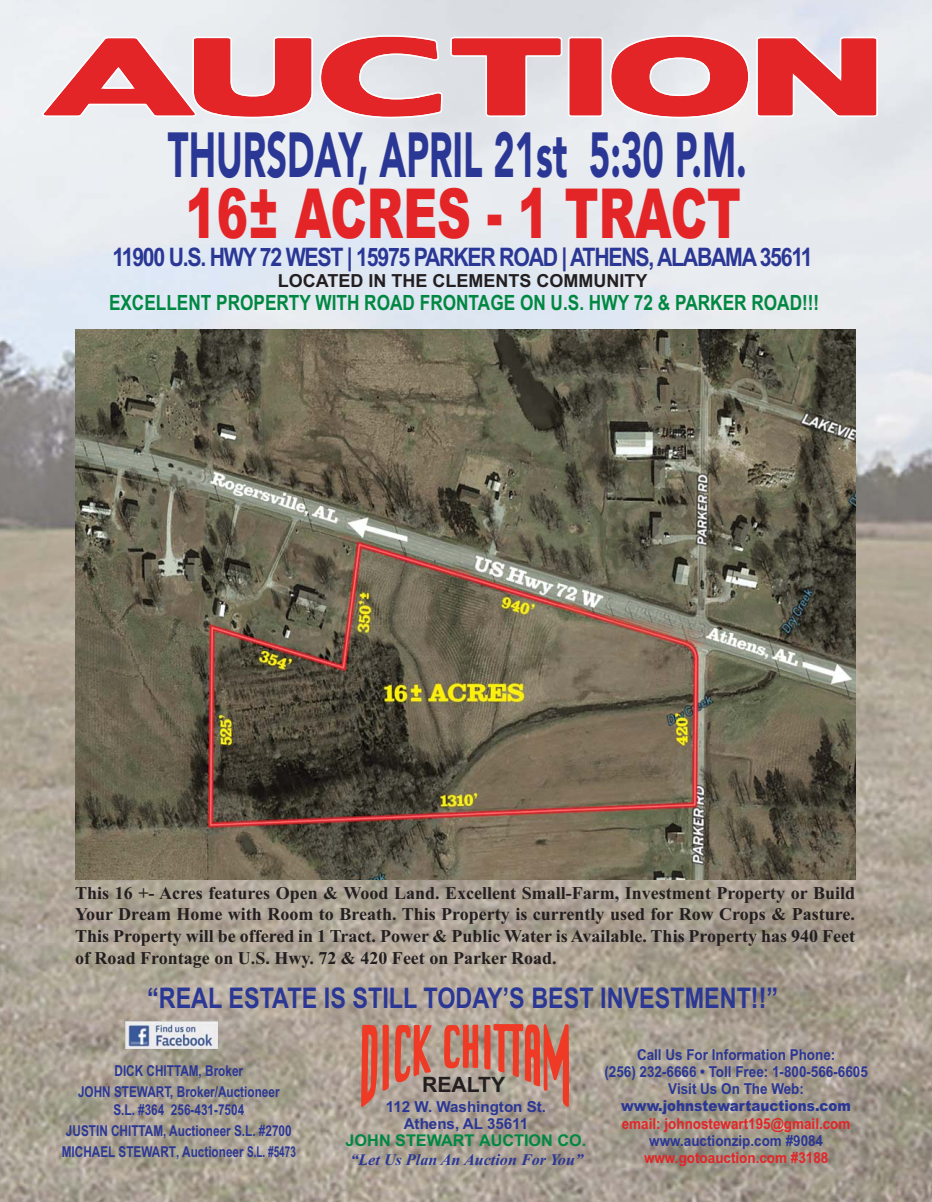
<style>
.page{position:relative;width:932px;height:1202px;background:#fff}
.page>*{position:absolute;margin:0;border:0;box-sizing:border-box;transform-origin:0 0}
.t1{font:900 69px "Arial";color:#e32528;scale:.68 1}
.t2{font:900 63px "Avenir";color:#2b3795;scale:.57 1}
.t3{font:700 28.5px "Arial Narrow";color:#2b3795}
.t4{font:700 25.5px "Arial";letter-spacing:-.06em;color:#2b3795;scale:.84 1}
.t5{font:700 21.15px "Arial";color:#231f20}
.t6{font:700 21px "Arial Narrow";color:#008842}
.t7{font:700 18px/21.6px "Times New Roman";color:#231f20;text-align:justify}
.t8{font:700 18px "Arial";color:#231f20}
.t9{font:italic 700 16.2px "Times New Roman";color:#2b3795}
.t10{font:700 16.2px "Arial";color:#008842}
.t11{font:700 15.15px/16.8px "Arial";color:#2b3795;text-align:center;scale:.89 1}
.t12{font:700 15.15px "Arial";color:#e32528;scale:.89 1}
.t13{font:700 15.15px/17.2px "Arial";color:#2b3795;text-align:center}
.t14{font:900 15.15px "Arial";color:#2b3795;scale:.89 1}
.t15{font:700 15px/21px "Arial";color:#2b3795;text-align:center;scale:.78 1}
</style>
<div class="page">
<img style="left:0;top:0;width:932px;height:1202px">
<svg style="left:42px;top:35px;width:836px;height:83px;background:#e57e81"></svg>
<img style="left:361px;top:1024px;width:207px;height:82px">
<img style="left:126px;top:1021px;width:91px;height:28px">
<img style="left:75px;top:329px;width:780px;height:550px">
<h2 class="t2" style="left:168px;top:118px;width:1017px">THURSDAY, APRIL 21st 5:30 P.M.</h2>
<h1 class="t1" style="left:186px;top:174px;width:818px">16± ACRES - 1 TRACT</h1>
<h3 class="t4" style="left:112px;top:242px;width:835px">11900 U.S. HWY 72 WEST | 15975 PARKER ROAD | ATHENS, ALABAMA 35611</h3>
<p class="t8" style="left:278px;top:270px;width:371px">LOCATED IN THE CLEMENTS COMMUNITY</p>
<p class="t6" style="left:109px;top:291px;width:711px">EXCELLENT PROPERTY WITH ROAD FRONTAGE ON U.S. HWY 72 &amp; PARKER ROAD!!!</p>
<p class="t7" style="left:75px;top:884px;width:781px">This 16 +- Acres features Open &amp; Wood Land. Excellent Small-Farm, Investment Property or Build Your Dream Home with Room to Breath. This Property is currently used for Row Crops &amp; Pasture.<br>This Property will be offered in 1 Tract. Power &amp; Public Water is Available. This Property has 940 Feet of Road Frontage on U.S. Hwy. 72 &amp; 420 Feet on Parker Road.</p>
<h3 class="t3" style="left:147px;top:981px;width:632px">“REAL ESTATE IS STILL TODAY’S BEST INVESTMENT!!”</h3>
<p class="t15" style="left:78px;top:1060px;width:260px">DICK CHITTAM, Broker<br>JOHN STEWART, Broker/Auctioneer</p>
<p class="t15" style="left:62px;top:1099px;width:301px">S.L. #364 256-431-7504<br>JUSTIN CHITTAM, Auctioneer S.L. #2700<br>MICHAEL STEWART, Auctioneer S.L. #5473</p>
<p class="t5" style="left:422px;top:1072px;width:85px">REALTY</p>
<p class="t13" style="left:386px;top:1097px;width:162px">112 W. Washington St.<br>Athens, AL 35611</p>
<p class="t10" style="left:345px;top:1131px;width:242px">JOHN STEWART AUCTION CO.</p>
<p class="t9" style="left:350px;top:1149px;width:234px">“Let Us Plan An Auction For You”</p>
<p class="t11" style="left:604px;top:1046px;width:297px">Call Us For Information Phone:<br>(256) 232-6666 • Toll Free: 1-800-566-6605<br>Visit Us On The Web:</p>
<p class="t14" style="left:621px;top:1096px;width:260px">www.johnstewartauctions.com</p>
<p class="t12" style="left:621px;top:1114px;width:258px">email: johnostewart195@gmail.com</p>
<p class="t11" style="left:649px;top:1132px;width:197px">www.auctionzip.com #9084</p>
<p class="t12" style="left:644px;top:1148px;width:209px">www.gotoauction.com #3188</p>
</div>
